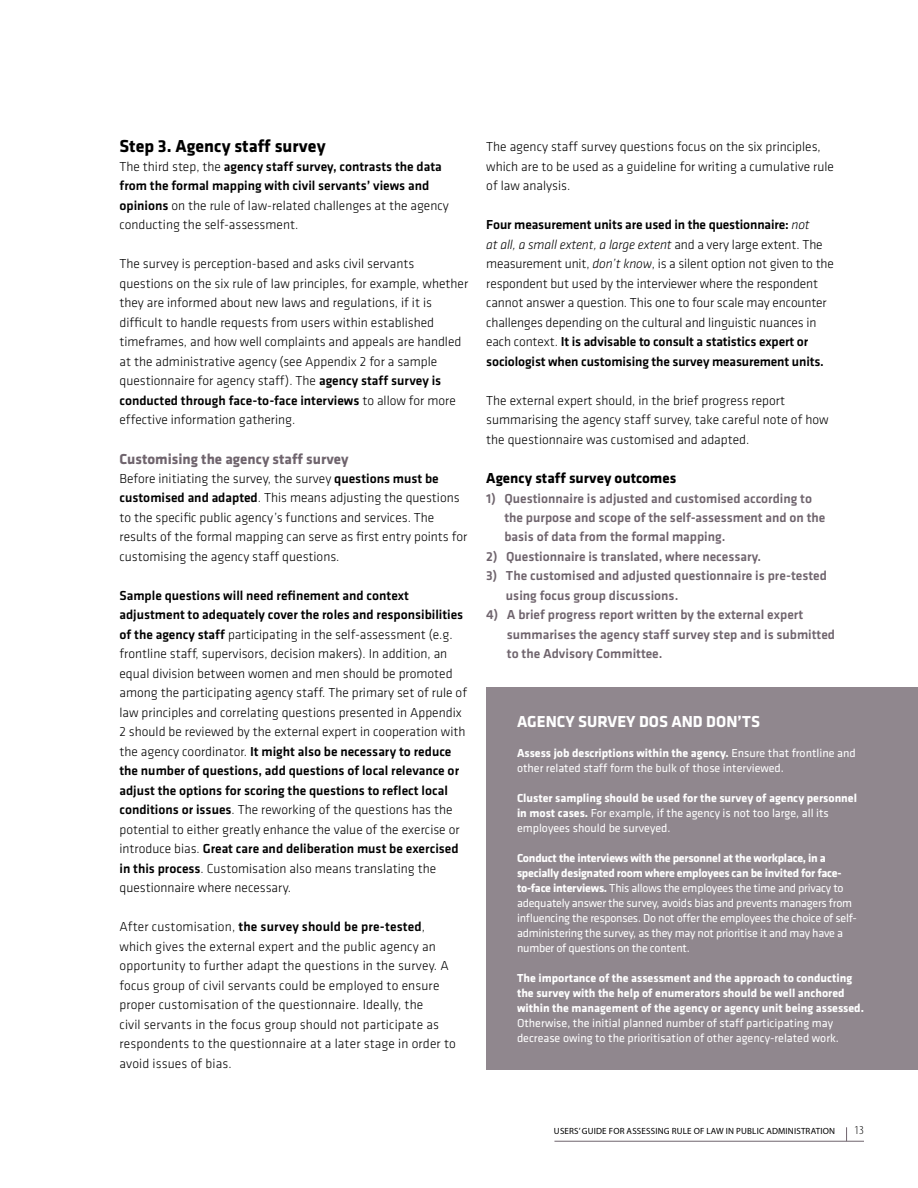
<style>
.page{position:relative;width:918px;height:1188px;background:#fff}
.page>*{position:absolute;margin:0;border:0;box-sizing:border-box;transform-origin:0 0}
.t1{font:700 18px "Klavika";color:#000}
.t2{font:700 16.5px "Klavika";color:#fff}
.t3{font:700 15px "Klavika";color:#6f646d}
.t4{font:700 15px "Klavika";color:#000}
.t5{font:300 13.5px/19.5px "Klavika";color:#000}
.t6{font:500 13.5px/19.5px "Klavika";color:#6f646d}
.t7{font:300 condensed 12.15px "Myriad Pro";color:#000;scale:1.11 1}
.t8{font:12px/15px "Klavika";letter-spacing:-.02em;color:#fff}
.t9{font:700 12px/15px "Klavika";color:#fff}
.t10{font:12px/15px "Klavika";color:#fff}
.t11{font:9px "Myriad Pro";letter-spacing:.02em;color:#000}
.s1{font-weight:500}
.s2{font-style:italic}
.s3{font-weight:700}
.s4{font-weight:400}
</style>
<div class="page">
<svg style="left:846px;top:1127px;width:1px;height:14px"></svg>
<hr style="left:554px;top:1141px;width:310px;height:1px;background:#6f646d">
<div style="left:486px;top:687px;width:432px;height:382px;background:#90878e"></div>
<h1 class="t1" style="left:119px;top:136px;width:208px">Step 3. Agency staff survey</h1>
<p class="t5" style="left:119px;top:157px;width:331px">The third step, the <span class="s1">agency staff survey, contrasts the data from the formal mapping with civil servants’ views and opinions</span> on the rule of law-related challenges at the agency conducting the self-assessment.</p>
<p class="t5" style="left:119px;top:255px;width:350px">The survey is perception-based and asks civil servants questions on the six rule of law principles, for example, whether they are informed about new laws and regulations, if it is difficult to handle requests from users within established timeframes, and how well complaints and appeals are handled at the administrative agency (see Appendix 2 for a sample questionnaire for agency staff). The <span class="s1">agency staff survey is conducted through face-to-face interviews</span> to allow for more effective information gathering.</p>
<p class="t3" style="left:119px;top:450px;width:231px">Customising the agency staff survey</p>
<p class="t5" style="left:119px;top:469px;width:349px">Before initiating the survey, the survey <span class="s1">questions must be customised and adapted</span>. This means adjusting the questions to the specific public agency’s functions and services. The results of the formal mapping can serve as first entry points for customising the agency staff questions.</p>
<p class="t5" style="left:119px;top:586px;width:349px"><span class="s1">Sample questions will need refinement and context adjustment to adequately cover the roles and responsibilities of the agency staff</span> participating in the self-assessment (e.g. frontline staff, supervisors, decision makers). In addition, an equal division between women and men should be promoted among the participating agency staff. The primary set of rule of law principles and correlating questions presented in Appendix 2 should be reviewed by the external expert in cooperation with the agency coordinator. <span class="s1">It might also be necessary to reduce the number of questions, add questions of local relevance or adjust the options for scoring the questions to reflect local conditions or issues</span>. The reworking of the questions has the potential to either greatly enhance the value of the exercise or introduce bias. <span class="s1">Great care and deliberation must be exercised in this process</span>. Customisation also means translating the questionnaire where necessary.</p>
<p class="t5" style="left:119px;top:917px;width:338px">After customisation, <span class="s1">the survey should be pre-tested</span>, which gives the external expert and the public agency an opportunity to further adapt the questions in the survey. A focus group of civil servants could be employed to ensure proper customisation of the questionnaire. Ideally, the<br>civil servants in the focus group should not participate as respondents to the questionnaire at a later stage in order to avoid issues of bias.</p>
<p class="t5" style="left:486px;top:137px;width:349px">The agency staff survey questions focus on the six principles, which are to be used as a guideline for writing a cumulative rule of law analysis.</p>
<p class="t5" style="left:486px;top:215px;width:349px"><span class="s1">Four measurement units are used in the questionnaire:</span> <span class="s2">not<br>at all, a small extent, a large extent</span> and a very large extent. The measurement unit, <span class="s2">don’t know</span>, is a silent option not given to the respondent but used by the interviewer where the respondent cannot answer a question. This one to four scale may encounter challenges depending on the cultural and linguistic nuances in each context. <span class="s1">It is advisable to consult a statistics expert or sociologist when customising the survey measurement units.</span></p>
<p class="t5" style="left:486px;top:391px;width:344px">The external expert should, in the brief progress report summarising the agency staff survey, take careful note of how the questionnaire was customised and adapted.</p>
<p class="t4" style="left:486px;top:470px;width:191px">Agency staff survey outcomes</p>
<p class="t6" style="left:504px;top:489px;width:322px;text-indent:-18px">1) Questionnaire is adjusted and customised according to the purpose and scope of the self-assessment and on the basis of data from the formal mapping.</p>
<p class="t6" style="left:486px;top:547px;width:277px">2) Questionnaire is translated, where necessary.</p>
<p class="t6" style="left:506px;top:567px;width:323px;text-indent:-20px">3) The customised and adjusted questionnaire is pre-tested using focus group discussions.</p>
<p class="t6" style="left:507px;top:605px;width:330px;text-indent:-21px">4) A brief progress report written by the external expert summarises the agency staff survey step and is submitted to the Advisory Committee.</p>
<p class="t2" style="left:517px;top:712px;width:21px">Agency</p>
<p class="t2" style="left:578px;top:712px;width:11px">survey</p>
<p class="t2" style="left:639px;top:712px;width:11px">dos</p>
<p class="t2" style="left:671px;top:712px;width:12px">and</p>
<p class="t2" style="left:706px;top:712px;width:11px">don</p>
<p class="t2" style="left:738px;top:712px;width:15px">’ts</p>
<p class="t10" style="left:517px;top:745px;width:340px"><span class="s3">Assess job descriptions within the agency.</span> Ensure that frontline and other related staff form the bulk of those interviewed.</p>
<p class="t9" style="left:517px;top:790px;width:342px">Cluster sampling should be used for the survey of agency personnel in most cases. <span class="s4">For example, if the agency is not too large, all its employees should be surveyed.</span></p>
<p class="t8" style="left:517px;top:850px;width:341px"><span class="s3">Conduct the interviews with the personnel at the workplace, in a specially designated room where employees can be invited for face&shy;to-face interviews.</span> This allows the employees the time and privacy to adequately answer the survey, avoids bias and prevents managers from influencing the responses. Do not offer the employees the choice of self&shy;administering the survey, as they may not prioritise it and may have a number of questions on the content.</p>
<p class="t9" style="left:517px;top:970px;width:348px">The importance of the assessment and the approach to conducting the survey with the help of enumerators should be well anchored within the management of the agency or agency unit being assessed.</p>
<p class="t10" style="left:517px;top:1015px;width:323px">Otherwise, the initial planned number of staff participating may decrease owing to the prioritisation of other agency-related work.</p>
<p class="t11" style="left:554px;top:1126px;width:283px">USERS’ GUIDE FOR ASSESSING RU LE OF LAW IN PUBLIC ADMINISTRATION</p>
<p class="t7" style="left:854px;top:1124px;width:10px">13</p>
</div>
